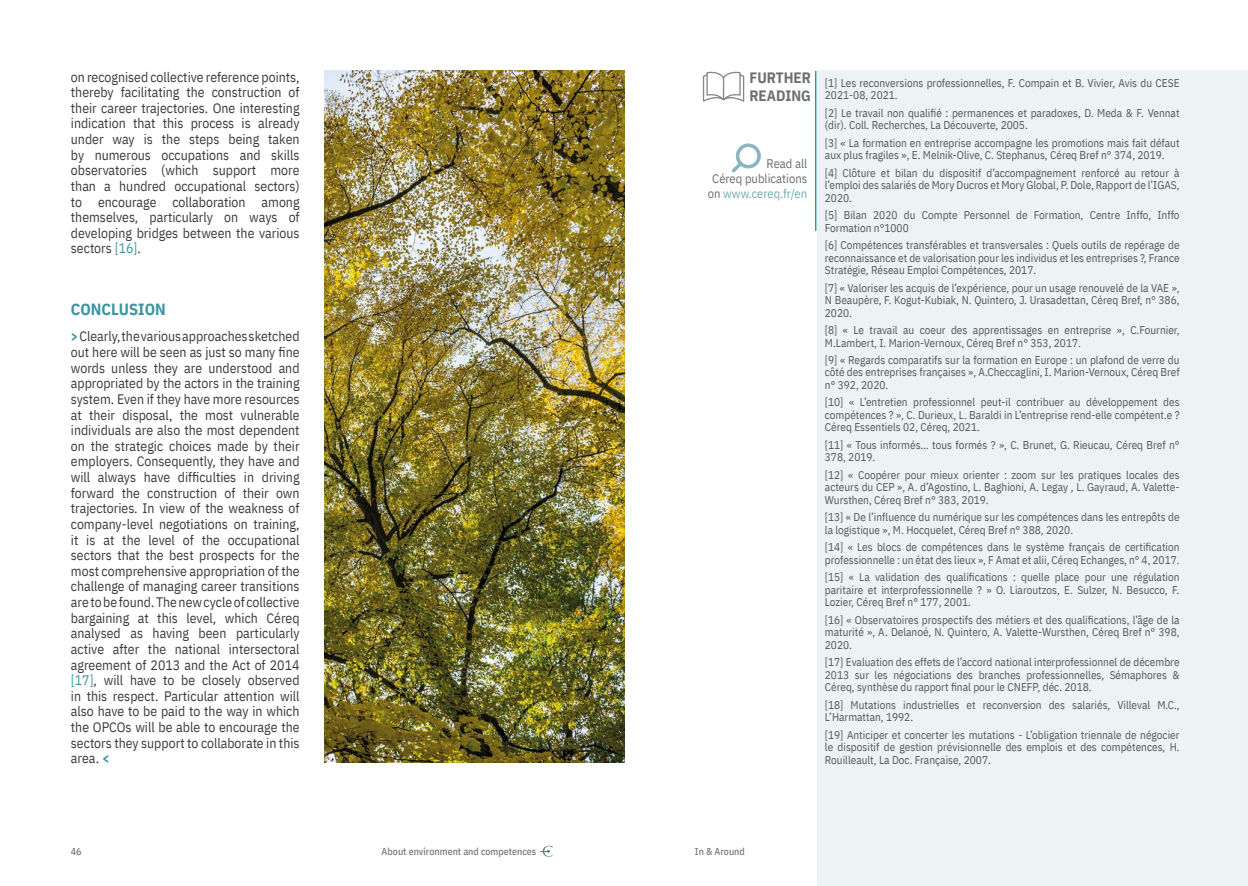
<style>
.page{position:relative;width:1248px;height:886px;background:#fff}
.page>*{position:absolute;margin:0;border:0;box-sizing:border-box;transform-origin:0 0}
.Body_Text{font:700 16.25px "IBM Plex Sans Cond";color:#3c95a2}
.t1{font:700 15px "IBM Plex Sans Cond";color:#706f6f}
.Normal__Web{font:13.75px/15.6px "IBM Plex Sans Cond";color:#3c3c3b;text-align:justify}
.t2{font:12.5px/15px "IBM Plex Sans Cond";color:#706f6f;text-align:right}
.t3{font:11.25px/12.5px "IBM Plex Sans Cond";color:#575756}
.t4{font:500 10px "IBM Plex Sans Cond";color:#817779}
.s1{color:#3c95a2}
.s2{font-weight:700;color:#3c95a2}
.s3{color:#74abb6}
</style>
<div class="page">
<svg style="left:540px;top:846px;width:12px;height:11px"></svg>
<div style="left:817px;top:71px;width:430px;height:815px;background:#edf3f5"></div>
<hr style="left:815px;top:71px;width:1px;height:160px;background:#008b99">
<svg style="left:731px;top:143px;width:30px;height:30px"></svg>
<svg style="left:702px;top:71px;width:42px;height:31px"></svg>
<img style="left:324px;top:71px;width:300px;height:691px">
<p class="Normal__Web" style="left:71px;top:68px;width:230px">on recognised collective reference points, thereby facilitating the construction of their career trajectories. One interesting indication that this process is already under way is the steps being taken by numerous occupations and skills observatories (which support more than a hundred occupational sectors) to encourage collaboration among themselves, particularly on ways of developing bridges between the various sectors <span class="s1">[16]</span>.</p>
<p class="Body_Text" style="left:71px;top:296px;width:96px">CONCLUSION</p>
<p class="Normal__Web" style="left:71px;top:328px;width:230px"><span class="s2">&gt;</span> Clearly, the various approaches sketched out here will be seen as just so many fine words unless they are understood and appropriated by the actors in the training system. Even if they have more resources at their disposal, the most vulnerable individuals are also the most dependent on the strategic choices made by their employers. Consequently, they have and will always have difficulties in driving forward the construction of their own trajectories. In view of the weakness of company-level negotiations on training, it is at the level of the occupational sectors that the best prospects for the most comprehensive appropriation of the challenge of managing career transitions are to be found. The new cycle of collective bargaining at this level, which Céreq analysed as having been particularly active after the national intersectoral agreement of 2013 and the Act of 2014 <span class="s1">[17]</span>, will have to be closely observed in this respect. Particular attention will also have to be paid to the way in which the OPCOs will be able to encourage the sectors they support to collaborate in this area. <span class="s2">&lt;</span></p>
<p class="t1" style="left:749px;top:65px;width:63px">FURTHER</p>
<p class="t1" style="left:749px;top:84px;width:63px">READING</p>
<p class="t2" style="left:707px;top:155px;width:101px">Read all<br>Céreq publications on <span class="s3">www.cereq.fr/en</span></p>
<p class="t3" style="left:824px;top:76px;width:356px">[1] Les reconversions professionnelles, F. Compain et B. Vivier, Avis du CESE<br>2021-08, 2021.</p>
<p class="t3" style="left:824px;top:105px;width:356px">[2] Le travail non qualifié : permanences et paradoxes, D. Meda &amp; F. Vennat (dir). Coll. Recherches, La Découverte, 2005.</p>
<p class="t3" style="left:824px;top:135px;width:356px">[3] « La formation en entreprise accompagne les promotions mais fait défaut aux plus fragiles », E. Melnik-Olive, C. Stephanus, Céreq Bref n° 374, 2019.</p>
<p class="t3" style="left:824px;top:165px;width:356px;text-align:justify">[4] Clôture et bilan du dispositif d’accompagnement renforcé au retour à l’emploi des salariés de Mory Ducros et Mory Global, P. Dole, Rapport de l’IGAS, 2020.</p>
<p class="t3" style="left:824px;top:208px;width:356px">[5] Bilan 2020 du Compte Personnel de Formation, Centre Inffo, Inffo<br>Formation n°1000</p>
<p class="t3" style="left:824px;top:238px;width:356px;text-align:justify">[6] Compétences transférables et transversales : Quels outils de repérage de reconnaissance et de valorisation pour les individus et les entreprises ?, France Stratégie, Réseau Emploi Compétences, 2017.</p>
<p class="t3" style="left:824px;top:280px;width:356px;text-align:justify">[7] « Valoriser les acquis de l’expérience, pour un usage renouvelé de la VAE », N Beaupère, F. Kogut-Kubiak, N. Quintero, J. Urasadettan, Céreq Bref, n° 386, 2020.</p>
<p class="t3" style="left:824px;top:323px;width:356px">[8] « Le travail au coeur des apprentissages en entreprise », C.Fournier,<br>M.Lambert, I. Marion-Vernoux, Céreq Bref n° 353, 2017.</p>
<p class="t3" style="left:824px;top:353px;width:356px;text-align:justify">[9] « Regards comparatifs sur la formation en Europe : un plafond de verre du côté des entreprises françaises », A.Checcaglini, I. Marion-Vernoux, Céreq Bref n° 392, 2020.</p>
<p class="t3" style="left:824px;top:395px;width:356px">[10] « L’entretien professionnel peut-il contribuer au développement des compétences ? », C. Durieux, L. Baraldi in L’entreprise rend-elle compétent.e ?</p>
<p class="t3" style="left:824px;top:420px;width:156px">Céreq Essentiels 02, Céreq, 2021.</p>
<p class="t3" style="left:824px;top:438px;width:356px">[11] « Tous informés… tous formés ? », C. Brunet, G. Rieucau, Céreq Bref n°<br>378, 2019.</p>
<p class="t3" style="left:824px;top:468px;width:356px;text-align:justify">[12] « Coopérer pour mieux orienter : zoom sur les pratiques locales des acteurs du CEP », A. d’Agostino, L. Baghioni, A. Legay , L. Gayraud, A. Valette-Wursthen, Céreq Bref n° 383, 2019.</p>
<p class="t3" style="left:824px;top:510px;width:356px">[13] « De l’influence du numérique sur les compétences dans les entrepôts de la logistique », M. Hocquelet, Céreq Bref n° 388, 2020.</p>
<p class="t3" style="left:824px;top:540px;width:356px">[14] « Les blocs de compétences dans le système français de certification professionnelle : un état des lieux », F Amat et alii, Céreq Echanges, n° 4, 2017.</p>
<p class="t3" style="left:824px;top:570px;width:356px;text-align:justify">[15] « La validation des qualifications : quelle place pour une régulation paritaire et interprofessionnelle ? » O. Liaroutzos, E. Sulzer, N. Besucco, F.<br>Lozier, Céreq Bref n° 177, 2001.</p>
<p class="t3" style="left:824px;top:612px;width:356px;text-align:justify">[16] « Observatoires prospectifs des métiers et des qualifications, l’âge de la maturité », A. Delanoé, N. Quintero, A. Valette-Wursthen, Céreq Bref n° 398, 2020.</p>
<p class="t3" style="left:824px;top:655px;width:356px;text-align:justify">[17] Evaluation des effets de l’accord national interprofessionnel de décembre 2013 sur les négociations des branches professionnelles, Sémaphores &amp; Céreq, synthèse du rapport final pour le CNEFP, déc. 2018.</p>
<p class="t3" style="left:824px;top:697px;width:356px">[18] Mutations industrielles et reconversion des salariés, Villeval M.C.,<br>L’Harmattan, 1992.</p>
<p class="t3" style="left:824px;top:727px;width:356px;text-align:justify">[19] Anticiper et concerter les mutations - L’obligation triennale de négocier le dispositif de gestion prévisionnelle des emplois et des compétences, H.<br>Rouilleault, La Doc. Française, 2007.</p>
<p class="t4" style="left:71px;top:844px;width:12px">46</p>
<p class="t4" style="left:381px;top:844px;width:156px">About environment and competences</p>
<p class="t4" style="left:694px;top:844px;width:51px">In &amp; Around</p>
</div>
